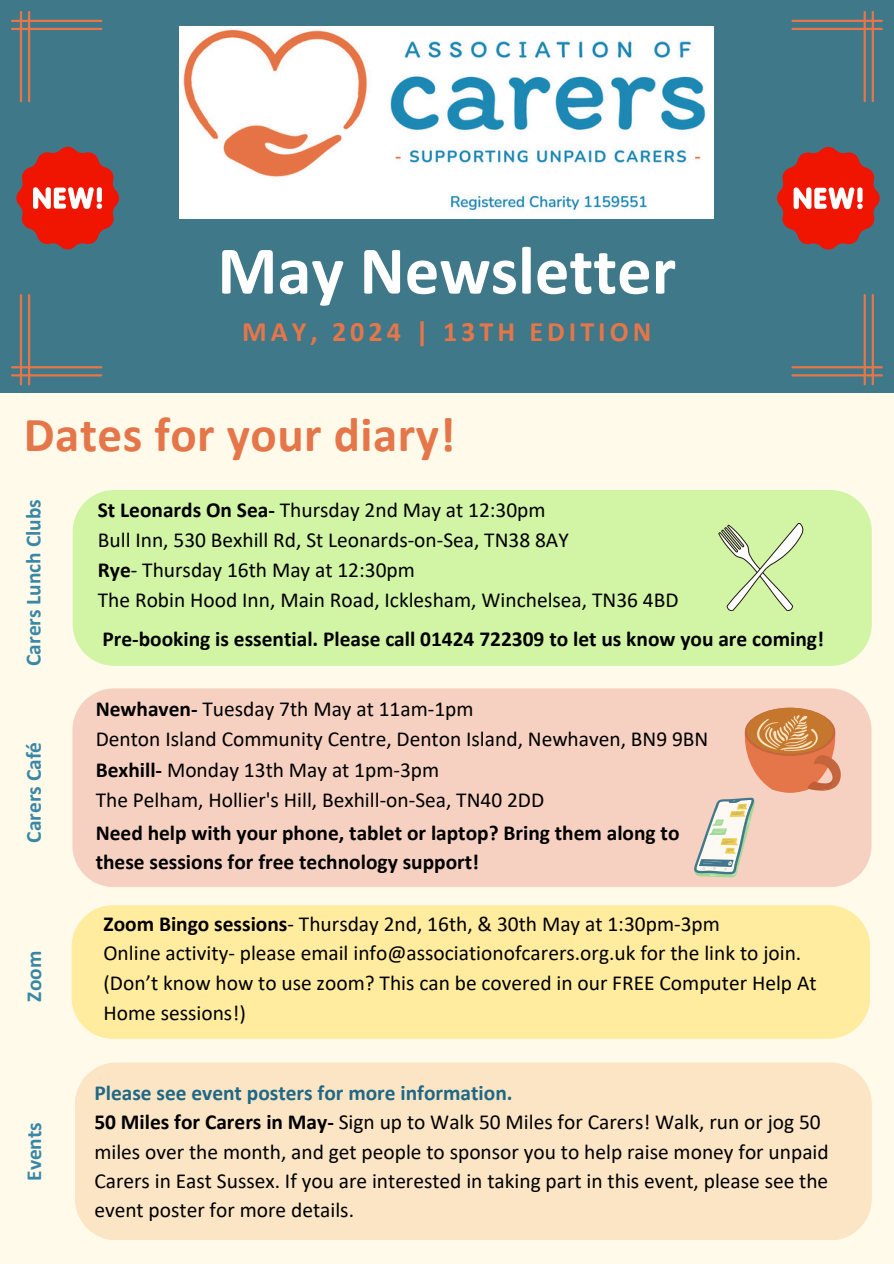
<style>
.page{position:relative;width:894px;height:1264px;background:#fff}
.page>*{position:absolute;margin:0;border:0;box-sizing:border-box;transform-origin:0 0}
.t1{font:700 68.7px "Calibri";color:#fff}
.t2{font:700 49.05px "Calibri";letter-spacing:.01em;color:#e57649}
.t3{font:700 28.2px "Calibri";letter-spacing:.14em;color:#e57649}
.t4{font:21.45px/29.2px "Calibri";color:#000}
.t5{font:700 21.45px/29.2px "Calibri";color:#000}
.t6{font:700 21.45px "Calibri";color:#1f6886}
.t7{font:700 21.45px "Calibri";color:#3987a7}
.s1{font-weight:700}
</style>
<div class="page">
<div style="left:0;top:0;width:893px;height:1263px;background:#fffaea"></div>
<div style="left:0;top:0;width:893px;height:393px;background:#3e7889"></div>
<svg style="left:11px;top:294px;width:91px;height:91px"></svg>
<svg style="left:791px;top:294px;width:91px;height:91px"></svg>
<svg style="left:791px;top:11px;width:91px;height:91px"></svg>
<svg style="left:11px;top:11px;width:91px;height:91px"></svg>
<svg style="left:16px;top:146px;width:103px;height:104px"></svg>
<svg style="left:777px;top:147px;width:103px;height:103px"></svg>
<img style="left:179px;top:26px;width:534px;height:193px">
<div style="left:72px;top:688px;width:799px;height:199px;background:#f6d1c1;border-radius:42px"></div>
<svg style="left:746px;top:707px;width:87px;height:46px"></svg>
<div style="left:75px;top:1062px;width:796px;height:178px;background:#fbe5c5;border-radius:42px"></div>
<div style="left:72px;top:905px;width:797px;height:133px;background:#ffec9f;border-radius:42px"></div>
<svg style="left:694px;top:714px;width:146px;height:163px"></svg>
<div style="left:73px;top:490px;width:798px;height:176px;background:#d1f4a5;border-radius:42px"></div>
<svg style="left:718px;top:523px;width:86px;height:88px"></svg>
<p class="t1" style="left:217px;top:242px;width:460px">May Newsletter</p>
<p class="t3" style="left:242px;top:319px;width:410px">MAY, 2024 | 13TH EDITION</p>
<p class="t2" style="left:24px;top:414px;width:433px">Dates for your diary!</p>
<p class="t7" style="left:25px;top:666px;width:168px;rotate:-90deg">Carers Lunch Clubs</p>
<p class="t4" style="left:98px;top:497px;width:449px"><span class="s1">St Leonards On Sea-</span> Thursday 2nd May at 12:30pm</p>
<h2 class="t4" style="left:98px;top:526px;width:472px">Bull Inn, 530 Bexhill Rd, St Leonards-on-Sea, TN38 8AY</h2>
<h4 class="t4" style="left:98px;top:557px;width:318px"><span class="s1">Rye</span>- Thursday 16th May at 12:30pm</h4>
<p class="t4" style="left:98px;top:587px;width:582px">The Robin Hood Inn, Main Road, Icklesham, Winchelsea, TN36 4BD</p>
<p class="t5" style="left:102px;top:626px;width:722px">Pre-booking is essential. Please call 01424 722309 to let us know you are coming!</p>
<p class="t7" style="left:25px;top:842px;width:102px;rotate:-90deg">Carers Café</p>
<h4 class="t7" style="left:25px;top:1001px;width:52px;rotate:-90deg">Zoom</h4>
<p class="t7" style="left:25px;top:1180px;width:60px;rotate:-90deg">Events</p>
<p class="t4" style="left:96px;top:696px;width:379px"><span class="s1">Newhaven-</span> Tuesday 7th May at 11am-1pm</p>
<h1 class="t4" style="left:96px;top:725px;width:614px">Denton Island Community Centre, Denton Island, Newhaven, BN9 9BN</h1>
<p class="t4" style="left:96px;top:757px;width:345px"><span class="s1">Bexhill-</span> Monday 13th May at 1pm-3pm</p>
<h3 class="t4" style="left:96px;top:787px;width:450px">The Pelham, Hollier's Hill, Bexhill-on-Sea, TN40 2DD</h3>
<p class="t5" style="left:96px;top:820px;width:585px">Need help with your phone, tablet or laptop? Bring them along to these sessions for free technology support!</p>
<h4 class="t4" style="left:103px;top:910px;width:617px"><span class="s1">Zoom Bingo sessions</span>- Thursday 2nd, 16th, &amp; 30th May at 1:30pm-3pm</h4>
<p class="t4" style="left:103px;top:940px;width:699px">Online activity- please email info@associationofcarers.org.uk for the link to join.</p>
<p class="t4" style="left:103px;top:969px;width:714px;line-height:29.8px">(Don’t know how to use zoom? This can be covered in our FREE Computer Help At<br>Home sessions!)</p>
<p class="t6" style="left:94px;top:1083px;width:419px">Please see event posters for more information.</p>
<p class="t4" style="left:94px;top:1109px;width:735px"><span class="s1">50 Miles for Carers in May-</span> Sign up to Walk 50 Miles for Carers! Walk, run or jog 50 miles over the month, and get people to sponsor you to help raise money for unpaid Carers in East Sussex. If you are interested in taking part in this event, please see the event poster for more details.</p>
</div>
